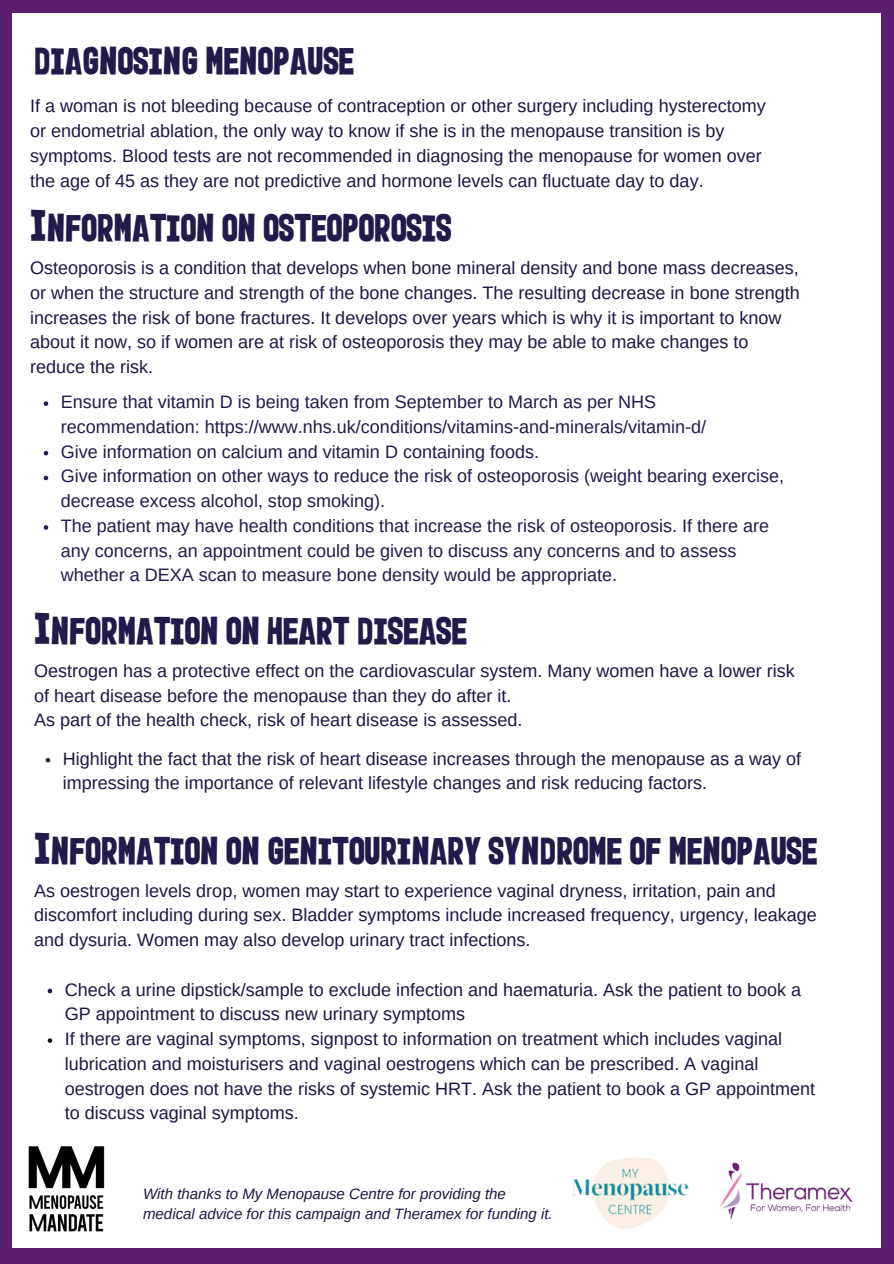
<style>
.page{position:relative;width:894px;height:1264px;background:#fff}
.page>*{position:absolute;margin:0;border:0;box-sizing:border-box;transform-origin:0 0}
.t1{font:33px "Menopause Mandate";color:#221a4b}
.t2{font:18px/24.8px "Arimo";color:#1b1745}
.t3{font:18px/24.8px "Arimo";color:#221a4b}
.t4{font:italic 15px/20.2px "Arimo";color:#1b1745}
</style>
<div class="page">
<div style="left:0;top:0;width:893px;height:1263px;background:#5e1e6f"></div>
<div style="left:13px;top:13px;width:867px;height:1234px;background:#fff"></div>
<img style="left:572px;top:1157px;width:117px;height:72px">
<img style="left:720px;top:1162px;width:133px;height:59px">
<svg style="left:48px;top:988px;width:4px;height:5px"></svg>
<svg style="left:48px;top:1038px;width:4px;height:4px"></svg>
<svg style="left:44px;top:401px;width:4px;height:5px"></svg>
<svg style="left:44px;top:451px;width:4px;height:4px"></svg>
<svg style="left:44px;top:475px;width:4px;height:5px"></svg>
<svg style="left:44px;top:525px;width:4px;height:4px"></svg>
<img style="left:12px;top:1142px;width:93px;height:93px">
<svg style="left:46px;top:758px;width:4px;height:4px"></svg>
<p class="t1" style="left:34px;top:43px;width:321px">diagnosing menopause</p>
<p class="t2" style="left:30px;top:94px;width:736px">If a woman is not bleeding because of contraception or other surgery including hysterectomy or endometrial ablation, the only way to know if she is in the menopause transition is by symptoms. Blood tests are not recommended in diagnosing the menopause for women over the age of 45 as they are not predictive and hormone levels can fluctuate day to day.</p>
<p class="t1" style="left:30px;top:209px;width:423px">Information on osteoporosis</p>
<h1 class="t2" style="left:30px;top:255px;width:770px">Osteoporosis is a condition that develops when bone mineral density and bone mass decreases, or when the structure and strength of the bone changes. The resulting decrease in bone strength increases the risk of bone fractures. It develops over years which is why it is important to know about it now, so if women are at risk of osteoporosis they may be able to make changes to reduce the risk.</h1>
<h2 class="t3" style="left:61px;top:389px;width:646px">Ensure that vitamin D is being taken from September to March as per NHS recommendation: https://www.nhs.uk/conditions/vitamins-and-minerals/vitamin-d/</h2>
<p class="t3" style="left:61px;top:439px;width:479px">Give information on calcium and vitamin D containing foods.</p>
<h1 class="t3" style="left:61px;top:464px;width:724px">Give information on other ways to reduce the risk of osteoporosis (weight bearing exercise, decrease excess alcohol, stop smoking).</h1>
<h2 class="t3" style="left:61px;top:513px;width:709px">The patient may have health conditions that increase the risk of osteoporosis. If there are any concerns, an appointment could be given to discuss any concerns and to assess whether a DEXA scan to measure bone density would be appropriate.</h2>
<p class="t1" style="left:34px;top:612px;width:434px">Information on heart disease</p>
<p class="t2" style="left:34px;top:658px;width:761px">Oestrogen has a protective effect on the cardiovascular system. Many women have a lower risk of heart disease before the menopause than they do after it.<br>As part of the health check, risk of heart disease is assessed.</p>
<p class="t2" style="left:63px;top:746px;width:739px">Highlight the fact that the risk of heart disease increases through the menopause as a way of impressing the importance of relevant lifestyle changes and risk reducing factors.</p>
<p class="t1" style="left:34px;top:832px;width:784px">Information on genitourinary syndrome of menopause</p>
<h1 class="t2" style="left:34px;top:877px;width:783px">As oestrogen levels drop, women may start to experience vaginal dryness, irritation, pain and discomfort including during sex. Bladder symptoms include increased frequency, urgency, leakage and dysuria. Women may also develop urinary tract infections.</h1>
<h2 class="t2" style="left:65px;top:976px;width:737px">Check a urine dipstick/sample to exclude infection and haematuria. Ask the patient to book a<br>GP appointment to discuss new urinary symptoms</h2>
<p class="t2" style="left:65px;top:1026px;width:751px">If there are vaginal symptoms, signpost to information on treatment which includes vaginal lubrication and moisturisers and vaginal oestrogens which can be prescribed. A vaginal oestrogen does not have the risks of systemic HRT. Ask the patient to book a GP appointment to discuss vaginal symptoms.</p>
<p class="t4" style="left:143px;top:1183px;width:411px">With thanks to My Menopause Centre for providing the medical advice for this campaign and Theramex for funding it.</p>
</div>
